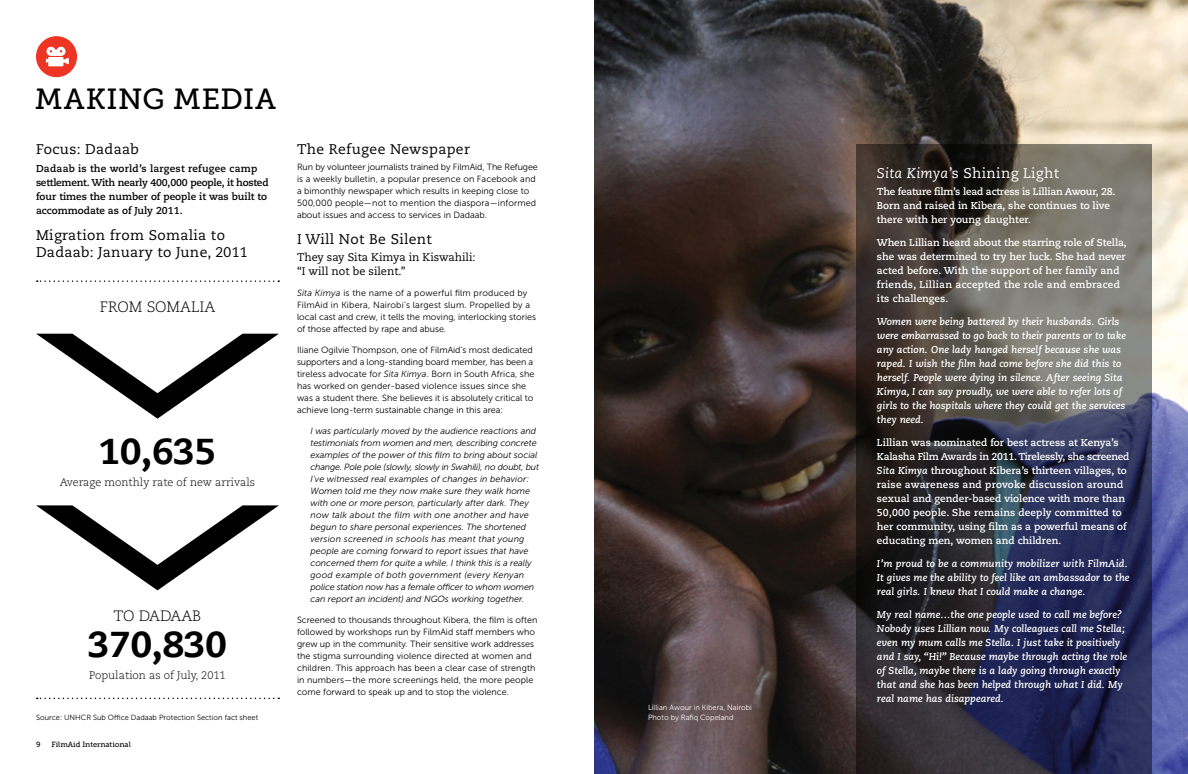
<style>
.page{position:relative;width:1188px;height:774px;background:#fff}
.page>*{position:absolute;margin:0;border:0;box-sizing:border-box;transform-origin:0 0}
.t1{font:800 36px "Caecilia";color:#000}
.t2{font:29px "Museo Slab 500";letter-spacing:.02em;color:#000}
.t3{font:300 15px "Caecilia";color:#000}
.t4{font:14px/17px "Caecilia";letter-spacing:.025em;color:#000}
.t5{font:14px "Caecilia";letter-spacing:.025em;color:#fff}
.t6{font:300 11px "Caecilia";color:#000}
.t7{font:11px/14px "Caecilia";color:#000}
.t8{font:italic 700 10px/14px "Caecilia";color:#fff}
.t9{font:700 10px/14px "Caecilia";color:#fff}
.t10{font:700 10px/14px "Caecilia";color:#000}
.t11{font:9px/12px "Museo Sans 300";color:#000}
.t12{font:italic 9px/12px "Museo Sans 300";color:#000}
.t13{font:7.5px "Museo Sans 300";color:#000}
.t14{font:7.5px/10px "Museo Sans 300";color:#fff}
.t15{font:7.5px "Museo Slab 500";color:#000}
.s1{font-style:italic}
</style>
<div class="page">
<img style="left:594px;top:0;width:594px;height:774px">
<svg style="left:856px;top:144px;width:296px;height:630px;background:#3f3e49"></svg>
<div style="left:36px;top:36px;width:41px;height:41px;background:#ee3524;border-radius:50%"></div>
<svg style="left:46px;top:47px;width:23px;height:19px"></svg>
<svg style="left:37px;top:280px;width:242px;height:2px"></svg>
<svg style="left:37px;top:698px;width:242px;height:1px"></svg>
<svg style="left:36px;top:334px;width:243px;height:85px"></svg>
<svg style="left:36px;top:505px;width:243px;height:85px"></svg>
<h2 class="t2" style="left:35px;top:83px;width:243px">Making Media</h2>
<h3 class="t4" style="left:36px;top:141px;width:104px">Focus: Dadaab</h3>
<p class="t10" style="left:36px;top:162px;width:234px">Dadaab is the world’s largest refugee camp settlement. With nearly 400,000 people, it hosted four times the number of people it was built to accommodate as of July 2011.</p>
<h3 class="t4" style="left:36px;top:227px;width:213px">Migration from Somalia to<br>Dadaab: January to June, 2011</h3>
<h3 class="t3" style="left:100px;top:299px;width:109px">From Somalia</h3>
<h1 class="t1" style="left:99px;top:429px;width:119px">10,635</h1>
<p class="t6" style="left:60px;top:476px;width:197px">Average monthly rate of new arrivals</p>
<h3 class="t3" style="left:114px;top:607px;width:48px">To Dadaa</h3>
<h3 class="t3" style="left:192px;top:607px;width:11px">b</h3>
<h1 class="t1" style="left:88px;top:622px;width:140px">370,830</h1>
<p class="t6" style="left:89px;top:669px;width:138px">Population as of July, 2011</p>
<p class="t13" style="left:36px;top:713px;width:224px">Source: UNHCR Sub Office Dadaab Protection Section fact sheet</p>
<p class="t15" style="left:36px;top:740px;width:6px">9</p>
<p class="t15" style="left:51px;top:740px;width:81px">FilmAid International</p>
<h3 class="t4" style="left:297px;top:141px;width:174px">The Refugee Newspaper</h3>
<p class="t11" style="left:297px;top:161px;width:242px">Run by volunteer journalists trained by FilmAid, The Refugee is a weekly bulletin, a popular presence on Facebook and a bimonthly newspaper which results in keeping close to 500,000 people—not to mention the diaspora—informed about issues and access to services in Dadaab.</p>
<h3 class="t4" style="left:297px;top:231px;width:137px">I Will Not Be Silent</h3>
<p class="t7" style="left:297px;top:251px;width:180px">They say Sita Kimya in Kiswahili: “I will not be silent.”</p>
<p class="t11" style="left:297px;top:287px;width:241px"><span class="s1">Sita Kimya</span> is the name of a powerful film produced by FilmAid in Kibera, Nairobi’s largest slum. Propelled by a local cast and crew, it tells the moving, interlocking stories of those affected by rape and abuse.</p>
<p class="t11" style="left:297px;top:344px;width:239px">Iliane Ogilvie Thompson, one of FilmAid’s most dedicated supporters and a long-standing board member, has been a tireless advocate for <span class="s1">Sita Kimya</span>. Born in South Africa, she has worked on gender-based violence issues since she was a student there. She believes it is absolutely critical to achieve long-term sustainable change in this area:</p>
<p class="t12" style="left:310px;top:425px;width:230px">I was particularly moved by the audience reactions and testimonials from women and men, describing concrete examples of the power of this film to bring about social change. Pole pole (slowly, slowly in Swahili), no doubt, but I’ve witnessed real examples of changes in behavior:<br>Women told me they now make sure they walk home with one or more person, particularly after dark. They now talk about the film with one another and have begun to share personal experiences. The shortened version screened in schools has meant that young people are coming forward to report issues that have concerned them for quite a while. I think this is a really good example of both government (every Kenyan police station now has a female officer to whom women can report an incident) and NGOs working together.</p>
<p class="t11" style="left:297px;top:614px;width:242px">Screened to thousands throughout Kibera, the film is often followed by workshops run by FilmAid staff members who grew up in the community. Their sensitive work addresses the stigma surrounding violence directed at women and children. This approach has been a clear case of strength in numbers—the more screenings held, the more people come forward to speak up and to stop the violence.</p>
<p class="t14" style="left:648px;top:702px;width:105px">Lillian Awour in Kibera, Nairobi<br>Photo by Rafiq Copeland</p>
<h3 class="t5" style="left:877px;top:165px;width:184px"><span class="s1">Sita Kimya</span>’s Shining Light</h3>
<p class="t9" style="left:877px;top:185px;width:240px">The feature film’s lead actress is Lillian Awour, 28.<br>Born and raised in Kibera, she continues to live there with her young daughter.</p>
<p class="t9" style="left:877px;top:236px;width:251px">When Lillian heard about the starring role of Stella, she was determined to try her luck. She had never acted before. With the support of her family and friends, Lillian accepted the role and embraced its challenges.</p>
<p class="t8" style="left:877px;top:315px;width:251px">Women were being battered by their husbands. Girls were embarrassed to go back to their parents or to take any action. One lady hanged herself because she was raped. I wish the film had come before she did this to herself. People were dying in silence. After seeing Sita Kimya, I can say proudly, we were able to refer lots of girls to the hospitals where they could get the services they need.</p>
<p class="t9" style="left:877px;top:436px;width:254px">Lillian was nominated for best actress at Kenya’s Kalasha Film Awards in 2011. Tirelessly, she screened <span class="s1">Sita Kimya</span> throughout Kibera’s thirteen villages, to raise awareness and provoke discussion around sexual and gender-based violence with more than 50,000 people. She remains deeply committed to her community, using film as a powerful means of educating men, women and children.</p>
<p class="t8" style="left:877px;top:557px;width:254px">I’m proud to be a community mobilizer with FilmAid.<br>It gives me the ability to feel like an ambassador to the real girls. I knew that I could make a change.</p>
<p class="t8" style="left:877px;top:608px;width:252px">My real name…the one people used to call me before?<br>Nobody uses Lillian now. My colleagues call me Stella; even my mum calls me Stella. I just take it positively and I say, “Hi!” Because maybe through acting the role of Stella, maybe there is a lady going through exactly that and she has been helped through what I did. My real name has disappeared.</p>
</div>
